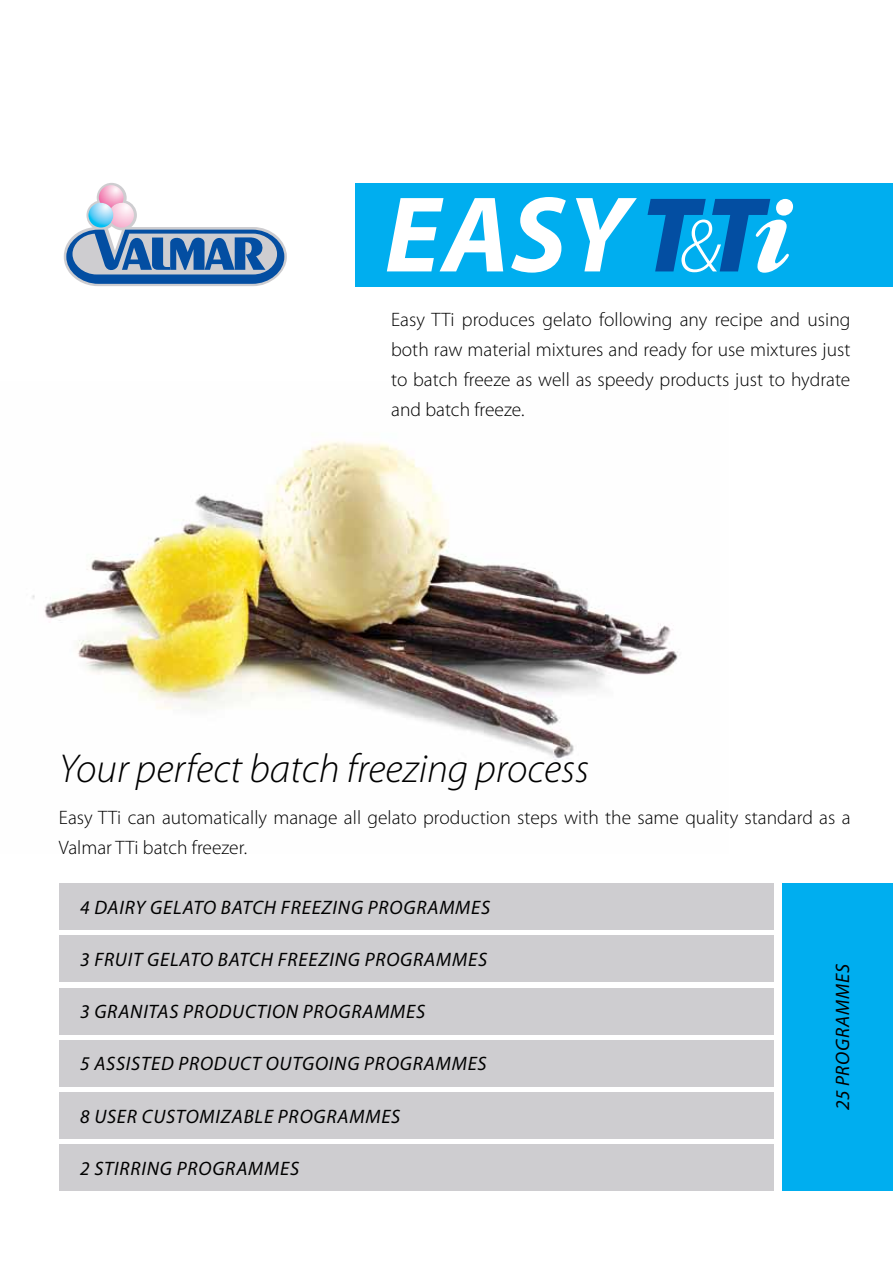
<style>
.page{position:relative;width:893px;height:1263px;background:#fff}
.page>*{position:absolute;margin:0;border:0;box-sizing:border-box;transform-origin:0 0}
.t1{font:italic 700 108.75px "Myriad Pro";color:#fff}
.t2{font:italic 300 40.5px "Myriad Pro";color:#000}
.t3{font:300 19.5px/30px "Myriad Pro";color:#000;text-align:justify}
.t4{font:italic 19.5px "Myriad Pro";letter-spacing:.04em;color:#000}
</style>
<div class="page">
<img style="left:32px;top:441px;width:646px;height:320px">
<div style="left:355px;top:183px;width:538px;height:103px;background:#00aeef"></div>
<svg style="left:647px;top:199px;width:146px;height:74px"></svg>
<svg style="left:64px;top:183px;width:223px;height:103px"></svg>
<img style="left:88px;top:203px;width:25px;height:24px;border-radius:12px">
<img style="left:111px;top:203px;width:23px;height:25px">
<img style="left:99px;top:185px;width:25px;height:23px">
<div style="left:59px;top:883px;width:715px;height:47px;background:#cecdd0"></div>
<div style="left:59px;top:1092px;width:715px;height:46px;background:#cecdd0"></div>
<div style="left:59px;top:935px;width:715px;height:47px;background:#cecdd0"></div>
<div style="left:59px;top:1144px;width:715px;height:47px;background:#cecdd0"></div>
<div style="left:59px;top:988px;width:715px;height:46px;background:#cecdd0"></div>
<div style="left:59px;top:1040px;width:715px;height:46px;background:#cecdd0"></div>
<div style="left:782px;top:883px;width:111px;height:308px;background:#00aeef"></div>
<h1 class="t1" style="left:385px;top:164px;width:246px">EASY</h1>
<p class="t3" style="left:391px;top:304px;width:461px">Easy TTi produces gelato following any recipe and using both raw material mixtures and ready for use mixtures just to batch freeze as well as speedy products just to hydrate and batch freeze.</p>
<h2 class="t2" style="left:59px;top:744px;width:532px">Your perfect batch freezing process</h2>
<p class="t3" style="left:59px;top:802px;width:793px">Easy TTi can automatically manage all gelato production steps with the same quality standard as a<br>Valmar TTi batch freezer.</p>
<p class="t4" style="left:80px;top:895px;width:412px">4 DAIRY GELATO BATCH FREEZING PROGRAMMES</p>
<p class="t4" style="left:80px;top:948px;width:408px">3 FRUIT GELATO BATCH FREEZING PROGRAMMES</p>
<p class="t4" style="left:80px;top:1000px;width:347px">3 GRANITAS PRODUCTION PROGRAMMES</p>
<p class="t4" style="left:80px;top:1052px;width:408px">5 ASSISTED PRODUCT OUTGOING PROGRAMMES</p>
<p class="t4" style="left:80px;top:1104px;width:322px">8 USER CUSTOMIZABLE PROGRAMMES</p>
<p class="t4" style="left:80px;top:1156px;width:221px">2 STIRRING PROGRAMMES</p>
<p class="t4" style="left:831px;top:1110px;width:148px;rotate:-90deg">25 programmES</p>
</div>
